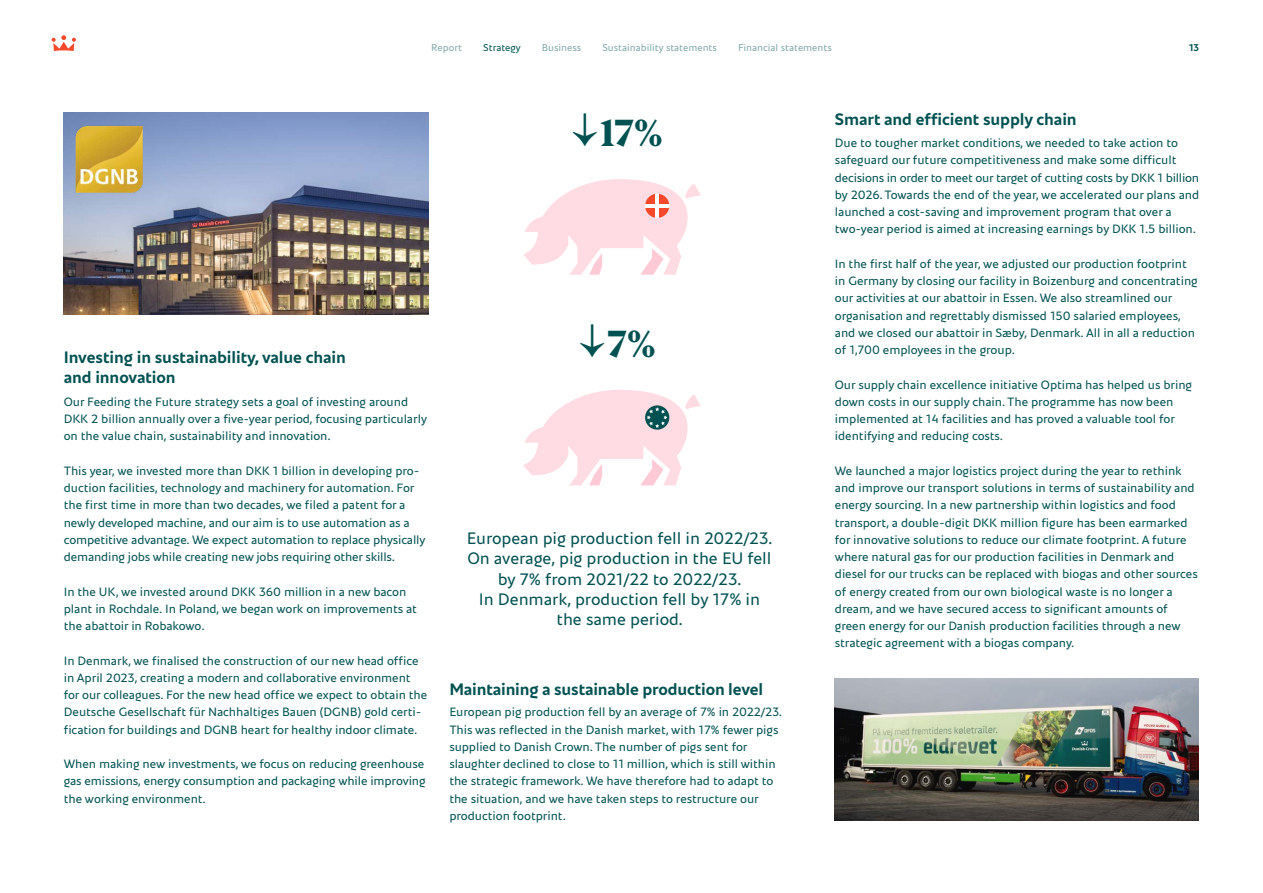
<style>
.page{position:relative;width:1263px;height:893px;background:#fff}
.page>*{position:absolute;margin:0;border:0;box-sizing:border-box;transform-origin:0 0}
.t1{font:700 37.5px "Danish Crown Display";color:#005151}
.t2{font:16.5px/20.2px "Danish Crown Sans";letter-spacing:-.005em;color:#005151;text-align:center}
.t3{font:700 16.5px/20.2px "Danish Crown Sans";letter-spacing:-.005em;color:#005151}
.t4{font:12px/17.2px "Danish Crown Sans";letter-spacing:-.005em;color:#005151}
.t5{font:9.75px "Danish Crown Sans";color:#80a8a8}
.t6{font:9.75px "Danish Crown Sans";color:#005151}
.t7{font:700 9.75px "Danish Crown Sans";color:#005151}
</style>
<div class="page">
<img style="left:64px;top:113px;width:364px;height:202px">
<img style="left:835px;top:678px;width:364px;height:142px">
<img style="left:64px;top:113px;width:90px;height:91px">
<svg style="left:523px;top:179px;width:178px;height:96px"></svg>
<div style="left:645px;top:194px;width:24px;height:24px;background:#fff;border-radius:50%"></div>
<svg style="left:645px;top:194px;width:9px;height:10px"></svg>
<svg style="left:645px;top:208px;width:9px;height:10px"></svg>
<svg style="left:659px;top:194px;width:10px;height:10px"></svg>
<svg style="left:659px;top:208px;width:10px;height:10px"></svg>
<svg style="left:523px;top:390px;width:178px;height:95px"></svg>
<svg style="left:52px;top:35px;width:24px;height:16px"></svg>
<p class="t5" style="left:431px;top:41px;width:32px">Report</p>
<p class="t6" style="left:483px;top:41px;width:39px">Strategy</p>
<p class="t5" style="left:542px;top:41px;width:41px">Business</p>
<p class="t5" style="left:602px;top:41px;width:116px">Sustainability statements</p>
<p class="t5" style="left:738px;top:41px;width:95px">Financial statements</p>
<p class="t7" style="left:1189px;top:41px;width:12px">13</p>
<h1 class="t1" style="left:569px;top:109px;width:96px">↓17%</h1>
<h2 class="t3" style="left:64px;top:346px;width:284px">Investing in sustainability, value chain and innovation</h2>
<p class="t4" style="left:64px;top:393px;width:365px">Our Feeding the Future strategy sets a goal of investing around<br>DKK 2 billion annually over a five-year period, focusing particularly on the value chain, sustainability and innovation.</p>
<p class="t4" style="left:64px;top:462px;width:363px">This year, we invested more than DKK 1 billion in developing pro&shy;duction facilities, technology and machinery for automation. For the first time in more than two decades, we filed a patent for a newly developed machine, and our aim is to use automation as a competitive advantage. We expect automation to replace physically demanding jobs while creating new jobs requiring other skills.</p>
<p class="t4" style="left:64px;top:582px;width:355px">In the UK, we invested around DKK 360 million in a new bacon plant in Rochdale. In Poland, we began work on improvements at the abattoir in Robakowo.</p>
<p class="t4" style="left:64px;top:651px;width:365px">In Denmark, we finalised the construction of our new head office in April 2023, creating a modern and collaborative environment for our colleagues. For the new head office we expect to obtain the Deutsche Gesellschaft für Nachhaltiges Bauen (DGNB) gold certi&shy;fication for buildings and DGNB heart for healthy indoor climate.</p>
<p class="t4" style="left:64px;top:755px;width:363px;text-align:justify">When making new investments, we focus on reducing greenhouse gas emissions, energy consumption and packaging while improving the working environment.</p>
<h1 class="t1" style="left:576px;top:320px;width:82px">↓7%</h1>
<h2 class="t2" style="left:467px;top:527px;width:307px">European pig production fell in 2022/23.<br>On average, pig production in the EU fell by 7% from 2021/22 to 2022/23.<br>In Denmark, production fell by 17% in the same period.</h2>
<h2 class="t3" style="left:449px;top:678px;width:315px">Maintaining a sustainable production level</h2>
<p class="t4" style="left:449px;top:703px;width:334px">European pig production fell by an average of 7% in 2022/23.<br>This was reflected in the Danish market, with 17% fewer pigs supplied to Danish Crown. The number of pigs sent for slaughter declined to close to 11 million, which is still within the strategic framework. We have therefore had to adapt to the situation, and we have taken steps to restructure our production footprint.</p>
<h2 class="t3" style="left:835px;top:108px;width:243px">Smart and efficient supply chain</h2>
<p class="t4" style="left:835px;top:134px;width:366px">Due to tougher market conditions, we needed to take action to safeguard our future competitiveness and make some difficult decisions in order to meet our target of cutting costs by DKK 1 billion by 2026. Towards the end of the year, we accelerated our plans and launched a cost-saving and improvement program that over a two-year period is aimed at increasing earnings by DKK 1.5 billion.</p>
<p class="t4" style="left:835px;top:254px;width:364px">In the first half of the year, we adjusted our production footprint in Germany by closing our facility in Boizenburg and concentrating our activities at our abattoir in Essen. We also streamlined our organisation and regrettably dismissed 150 salaried employees, and we closed our abattoir in Sæby, Denmark. All in all a reduction of 1,700 employees in the group.</p>
<p class="t4" style="left:835px;top:375px;width:359px">Our supply chain excellence initiative Optima has helped us bring down costs in our supply chain. The programme has now been implemented at 14 facilities and has proved a valuable tool for identifying and reducing costs.</p>
<p class="t4" style="left:835px;top:461px;width:364px">We launched a major logistics project during the year to rethink and improve our transport solutions in terms of sustainability and energy sourcing. In a new partnership within logistics and food transport, a double-digit DKK million figure has been earmarked for innovative solutions to reduce our climate footprint. A future where natural gas for our production facilities in Denmark and diesel for our trucks can be replaced with biogas and other sources of energy created from our own biological waste is no longer a dream, and we have secured access to significant amounts of green energy for our Danish production facilities through a new strategic agreement with a biogas company.</p>
</div>
